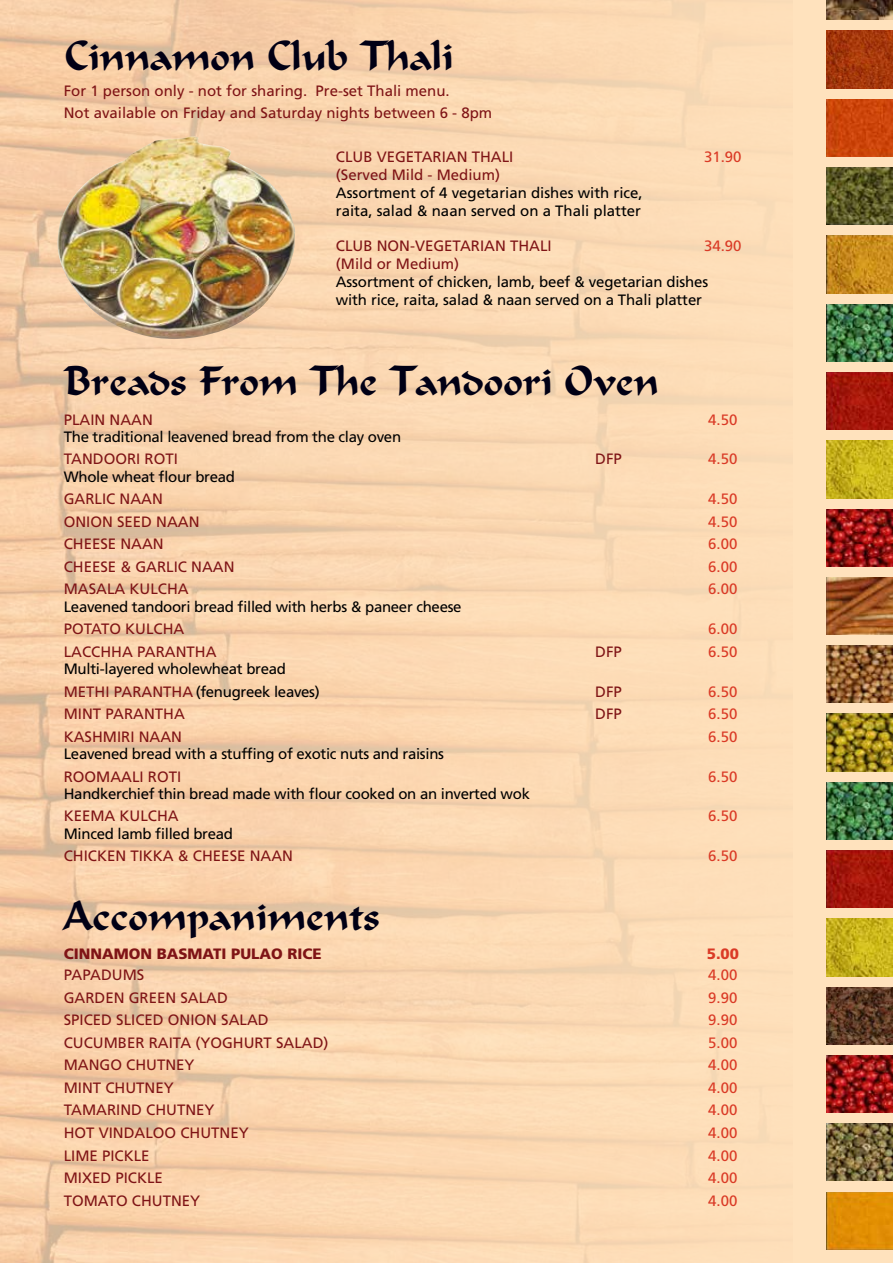
<style>
.page{position:relative;width:893px;height:1263px;background:#ffe2bd}
.page>*{position:absolute;margin:0;border:0;box-sizing:border-box;transform-origin:0 0}
.t1{font:100 30px "Brushit";color:#010015;scale:1.3 1}
.t2{font:15px/22.2px "Frutiger";color:#7f1416}
.t3{font:15px/18px "Frutiger";letter-spacing:-.02em;color:#000}
.t4{font:15px "Frutiger";color:#da3a26}
.t5{font:15px/18px "Frutiger";color:#000}
.t6{font:900 15px "Frutiger";color:#7f1416}
.t7{font:900 15px "Frutiger";color:#da3a26}
.s1{color:#7f1416}
</style>
<div class="page">
<img style="left:827px;top:0;width:66px;height:20px">
<img style="left:827px;top:441px;width:66px;height:57px">
<img style="left:827px;top:919px;width:66px;height:57px">
<img style="left:827px;top:372px;width:66px;height:58px">
<img style="left:827px;top:850px;width:66px;height:58px">
<img style="left:827px;top:304px;width:66px;height:57px">
<img style="left:827px;top:782px;width:66px;height:57px">
<img style="left:827px;top:236px;width:66px;height:57px">
<img style="left:827px;top:714px;width:66px;height:57px">
<img style="left:827px;top:1192px;width:66px;height:57px">
<img style="left:827px;top:168px;width:66px;height:57px">
<img style="left:827px;top:646px;width:66px;height:57px">
<img style="left:827px;top:1124px;width:66px;height:57px">
<img style="left:827px;top:99px;width:66px;height:58px">
<img style="left:827px;top:577px;width:66px;height:58px">
<img style="left:827px;top:1055px;width:66px;height:58px">
<img style="left:827px;top:31px;width:66px;height:57px">
<img style="left:827px;top:509px;width:66px;height:57px">
<img style="left:827px;top:987px;width:66px;height:57px">
<img style="left:0;top:0;width:737px;height:1263px">
<img style="left:57px;top:136px;width:239px;height:209px">
<h1 class="t1" style="left:64px;top:36px;width:301px">Cinnamon Club Thali</h1>
<p class="t2" style="left:64px;top:80px;width:430px">For 1 person only - not for sharing. Pre-set Thali menu.<br>Not available on Friday and Saturday nights between 6 - 8pm</p>
<p class="t2" style="left:336px;top:146px;width:179px">CLUB VEGETARIAN THALI</p>
<p class="t4" style="left:704px;top:148px;width:39px">31.90</p>
<p class="t2" style="left:336px;top:164px;width:166px">(Served Mild - Medium)</p>
<p class="t5" style="left:336px;top:184px;width:308px">Assortment of 4 vegetarian dishes with rice, raita, salad &amp; naan served on a Thali platter</p>
<p class="t2" style="left:336px;top:235px;width:217px">CLUB NON-VEGETARIAN THALI</p>
<p class="t4" style="left:704px;top:237px;width:39px">34.90</p>
<p class="t2" style="left:336px;top:253px;width:125px">(Mild or Medium)</p>
<p class="t3" style="left:336px;top:273px;width:374px">Assortment of chicken, lamb, beef &amp; vegetarian dishes with rice, raita, salad &amp; naan served on a Thali platter</p>
<h1 class="t1" style="left:64px;top:361px;width:459px">Breads From The Tandoori Oven</h1>
<p class="t2" style="left:64px;top:408px;width:91px">PLAIN NAAN</p>
<p class="t4" style="left:708px;top:410px;width:31px">4.50</p>
<p class="t3" style="left:64px;top:428px;width:339px">The traditional leavened bread from the clay oven</p>
<p class="t2" style="left:64px;top:448px;width:116px">TANDOORI ROTI</p>
<p class="t2" style="left:595px;top:448px;width:28px">DFP</p>
<p class="t4" style="left:708px;top:450px;width:31px">4.50</p>
<p class="t3" style="left:64px;top:467px;width:173px">Whole wheat flour bread</p>
<p class="t2" style="left:64px;top:488px;width:101px">GARLIC NAAN</p>
<p class="t4" style="left:708px;top:490px;width:31px">4.50</p>
<p class="t2" style="left:64px;top:510px;width:137px">ONION SEED NAAN</p>
<p class="t4" style="left:708px;top:513px;width:31px">4.50</p>
<p class="t2" style="left:64px;top:533px;width:102px">CHEESE NAAN</p>
<p class="t4" style="left:708px;top:535px;width:31px">6.00</p>
<p class="t2" style="left:64px;top:556px;width:172px">CHEESE &amp; GARLIC NAAN</p>
<p class="t4" style="left:708px;top:558px;width:31px">6.00</p>
<p class="t2" style="left:64px;top:578px;width:126px">MASALA KULCHA</p>
<p class="t4" style="left:708px;top:580px;width:31px">6.00</p>
<p class="t3" style="left:64px;top:598px;width:399px">Leavened tandoori bread filled with herbs &amp; paneer cheese</p>
<p class="t2" style="left:64px;top:618px;width:122px">POTATO KULCHA</p>
<p class="t4" style="left:708px;top:620px;width:31px">6.00</p>
<p class="t2" style="left:64px;top:641px;width:154px">LACCHHA PARANTHA</p>
<p class="t2" style="left:595px;top:641px;width:28px">DFP</p>
<p class="t4" style="left:708px;top:643px;width:31px">6.50</p>
<p class="t3" style="left:64px;top:658px;width:258px;line-height:22.5px">Multi-layered wholewheat bread<br><span class="s1">METHI PARANTHA</span> (fenugreek leaves)</p>
<p class="t2" style="left:595px;top:680px;width:28px">DFP</p>
<p class="t4" style="left:708px;top:683px;width:31px">6.50</p>
<p class="t2" style="left:64px;top:703px;width:123px">MINT PARANTHA</p>
<p class="t2" style="left:595px;top:703px;width:28px">DFP</p>
<p class="t4" style="left:708px;top:705px;width:31px">6.50</p>
<p class="t2" style="left:64px;top:725px;width:120px">KASHMIRI NAAN</p>
<p class="t4" style="left:708px;top:728px;width:31px">6.50</p>
<p class="t3" style="left:64px;top:745px;width:382px">Leavened bread with a stuffing of exotic nuts and raisins</p>
<p class="t2" style="left:64px;top:765px;width:119px">ROOMAALI ROTI</p>
<p class="t4" style="left:708px;top:767px;width:31px">6.50</p>
<p class="t3" style="left:64px;top:785px;width:468px">Handkerchief thin bread made with flour cooked on an inverted wok</p>
<p class="t2" style="left:64px;top:805px;width:117px">KEEMA KULCHA</p>
<p class="t4" style="left:708px;top:807px;width:31px">6.50</p>
<p class="t3" style="left:64px;top:824px;width:171px">Minced lamb filled bread</p>
<p class="t2" style="left:64px;top:845px;width:231px">CHICKEN TIKKA &amp; CHEESE NAAN</p>
<p class="t4" style="left:708px;top:847px;width:31px">6.50</p>
<h1 class="t1" style="left:64px;top:896px;width:245px">Accompaniments</h1>
<p class="t6" style="left:64px;top:944px;width:259px">CINNAMON BASMATI PULAO RICE</p>
<p class="t7" style="left:707px;top:944px;width:34px">5.00</p>
<p class="t2" style="left:64px;top:964px;width:82px">PAPADUMS</p>
<p class="t4" style="left:708px;top:966px;width:31px">4.00</p>
<p class="t2" style="left:64px;top:986px;width:166px">GARDEN GREEN SALAD</p>
<p class="t4" style="left:708px;top:988px;width:31px">9.90</p>
<p class="t2" style="left:64px;top:1009px;width:207px">SPICED SLICED ONION SALAD</p>
<p class="t4" style="left:708px;top:1011px;width:31px">9.90</p>
<p class="t2" style="left:64px;top:1031px;width:266px">CUCUMBER RAITA (YOGHURT SALAD)</p>
<p class="t4" style="left:708px;top:1034px;width:31px">5.00</p>
<p class="t2" style="left:64px;top:1054px;width:132px">MANGO CHUTNEY</p>
<p class="t4" style="left:708px;top:1056px;width:31px">4.00</p>
<p class="t2" style="left:64px;top:1076px;width:112px">MINT CHUTNEY</p>
<p class="t4" style="left:708px;top:1079px;width:31px">4.00</p>
<p class="t2" style="left:64px;top:1099px;width:152px">TAMARIND CHUTNEY</p>
<p class="t4" style="left:708px;top:1101px;width:31px">4.00</p>
<p class="t2" style="left:64px;top:1122px;width:187px">HOT VINDALOO CHUTNEY</p>
<p class="t4" style="left:708px;top:1124px;width:31px">4.00</p>
<p class="t2" style="left:64px;top:1144px;width:87px">LIME PICKLE</p>
<p class="t4" style="left:708px;top:1146px;width:31px">4.00</p>
<p class="t2" style="left:64px;top:1167px;width:101px">MIXED PICKLE</p>
<p class="t4" style="left:708px;top:1169px;width:31px">4.00</p>
<p class="t2" style="left:64px;top:1189px;width:138px">TOMATO CHUTNEY</p>
<p class="t4" style="left:708px;top:1191px;width:31px">4.00</p>
</div>
